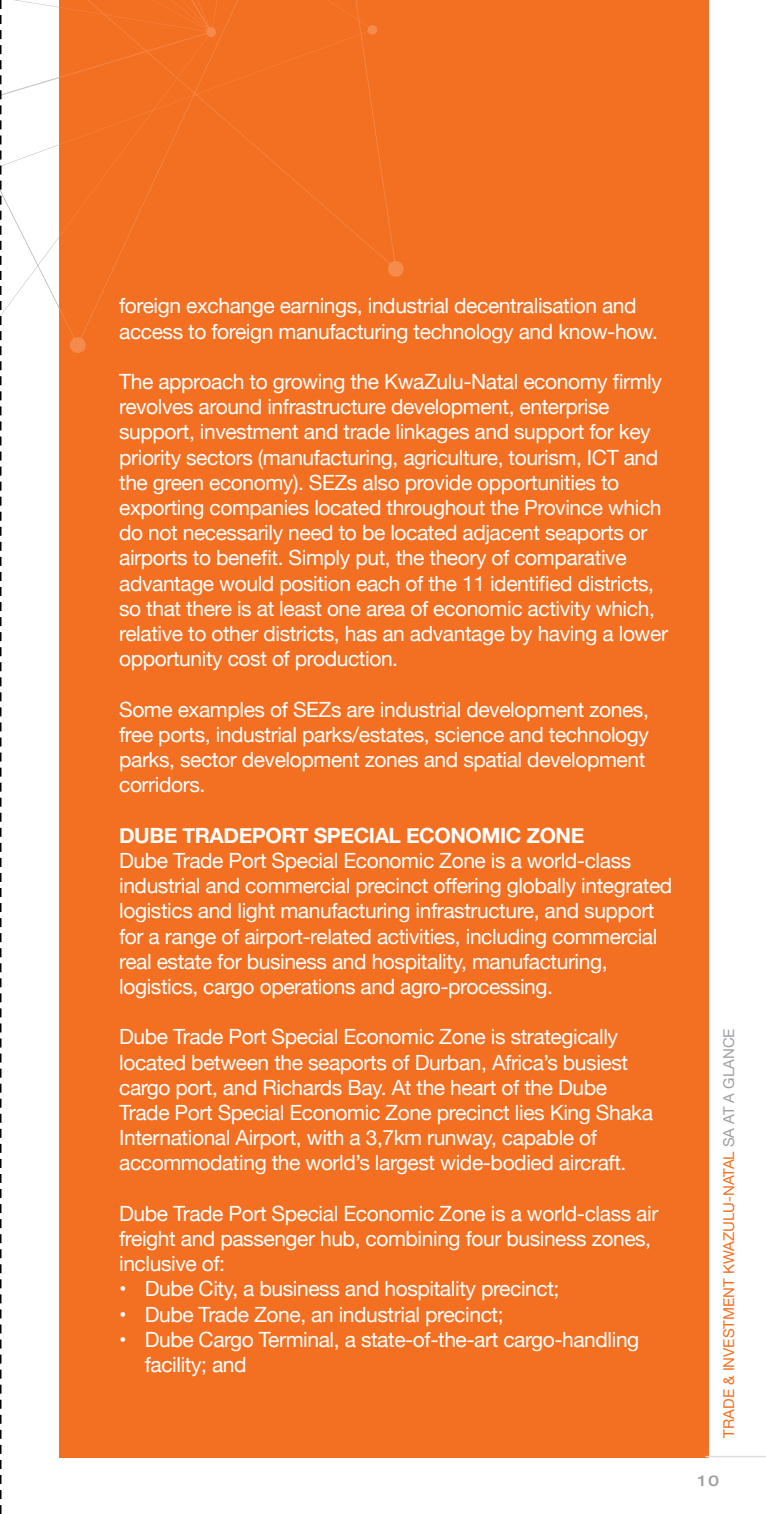
<style>
.page{position:relative;width:766px;height:1514px;background:#fff}
.page>*{position:absolute;margin:0;border:0;box-sizing:border-box;transform-origin:0 0}
.t1{font:21px/25.2px "Helvetica Neue";letter-spacing:-.02em;color:#fff}
.t2{font:700 21px "Helvetica Neue";letter-spacing:-.02em;color:#fff}
.t3{font:15px "Helvetica Neue LT Std";color:#f36f21}
.t4{font:500 expanded 15px "Helvetica Neue LT Std";color:#9d9fa2}
.s1{color:#9d9fa2}
</style>
<div class="page">
<div style="left:60px;top:0;width:648px;height:1457px;background:#f36f21"></div>
<svg style="left:387px;top:261px;width:17px;height:16px"></svg>
<svg style="left:272px;top:0;width:101px;height:235px"></svg>
<svg style="left:367px;top:24px;width:10px;height:11px"></svg>
<svg style="left:0;top:0;width:272px;height:1514px"></svg>
<hr style="left:705px;top:1456px;width:60px;height:1px;background:#dcddde">
<p class="t1" style="left:119px;top:295px;width:540px">foreign exchange earnings, industrial decentralisation and access to foreign manufacturing technology and know-how.</p>
<p class="t1" style="left:119px;top:370px;width:550px">The approach to growing the KwaZulu-Natal economy firmly revolves around infrastructure development, enterprise support, investment and trade linkages and support for key priority sectors (manufacturing, agriculture, tourism, ICT and the green economy). SEZs also provide opportunities to exporting companies located throughout the Province which do not necessarily need to be located adjacent seaports or airports to benefit. Simply put, the theory of comparative advantage would position each of the 11 identified districts, so that there is at least one area of economic activity which, relative to other districts, has an advantage by having a lower opportunity cost of production.</p>
<p class="t1" style="left:119px;top:698px;width:531px">Some examples of SEZs are industrial development zones, free ports, industrial parks/estates, science and technology parks, sector development zones and spatial development corridors.</p>
<p class="t2" style="left:119px;top:819px;width:466px">DUBE TRADEPORT SPECIAL ECONOMIC ZONE</p>
<p class="t1" style="left:119px;top:849px;width:554px">Dube Trade Port Special Economic Zone is a world-class industrial and commercial precinct offering globally integrated logistics and light manufacturing infrastructure, and support for a range of airport-related activities, including commercial real estate for business and hospitality, manufacturing, logistics, cargo operations and agro-processing.</p>
<p class="t1" style="left:119px;top:1025px;width:535px">Dube Trade Port Special Economic Zone is strategically located between the seaports of Durban, Africa’s busiest cargo port, and Richards Bay. At the heart of the Dube Trade Port Special Economic Zone precinct lies King Shaka International Airport, with a 3,7km runway, capable of accommodating the world’s largest wide-bodied aircraft.</p>
<p class="t1" style="left:119px;top:1202px;width:540px">Dube Trade Port Special Economic Zone is a world-class air freight and passenger hub, combining four business zones, inclusive of:</p>
<p class="t1" style="left:119px;top:1277px;width:441px">• Dube City, a business and hospitality precinct;</p>
<p class="t1" style="left:119px;top:1303px;width:386px">• Dube Trade Zone, an industrial precinct;</p>
<p class="t1" style="left:145px;top:1328px;width:496px;text-indent:-26px">• Dube Cargo Terminal, a state-of-the-art cargo-handling facility; and</p>
<p class="t3" style="left:719px;top:1437px;width:411px;rotate:-90deg">TRADE &amp; INVESTMENT KWAZULU-NATAL <span class="s1">SA AT A GLANCE</span></p>
<p class="t4" style="left:697px;top:1471px;width:23px">10</p>
</div>
